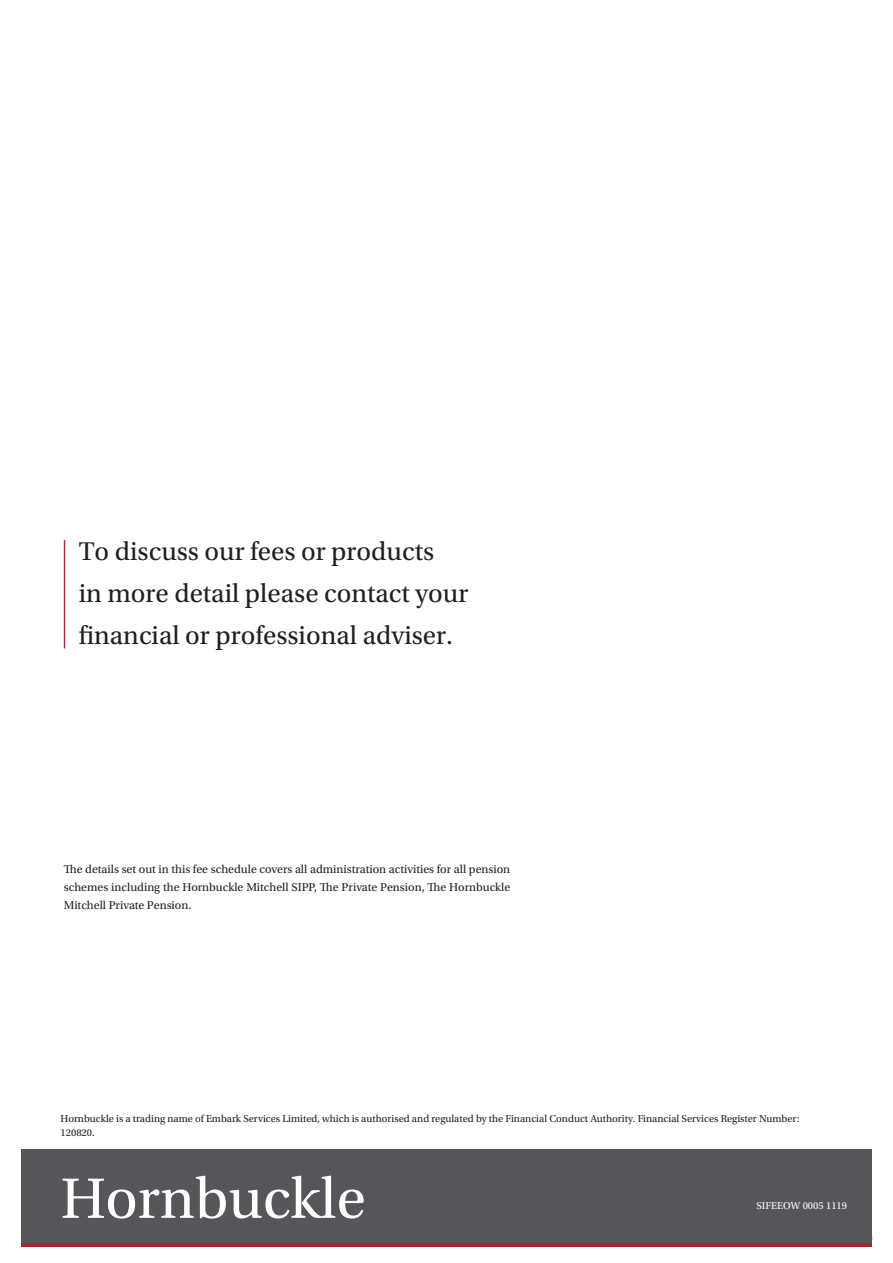
<style>
.page{position:relative;width:893px;height:1263px;background:#fff}
.page>*{position:absolute;margin:0;border:0;box-sizing:border-box;transform-origin:0 0}
.t1{font:60px "Utopia Std";color:#fff}
.t2{font:27px/42px "Utopia Std";color:#231f20}
.Body_copy{font:12px/18px "Utopia Std";color:#231f20;text-align:justify}
.Foot_Notes{font:10.5px/13.5px "Utopia Std";color:#231f20}
.t3{font:10.5px "Utopia Std";color:#fff}
</style>
<div class="page">
<hr style="left:64px;top:540px;width:1px;height:108px;background:#b12a37">
<div style="left:21px;top:1149px;width:851px;height:91px;background:#56555a"></div>
<div style="left:21px;top:1152px;width:851px;height:95px;background:#9a2c31"></div>
<div style="left:21px;top:1152px;width:851px;height:91px;background:#56555a"></div>
<p class="t2" style="left:79px;top:530px;width:391px">To discuss our fees or products<br>in more detail please contact your financial or professional adviser.</p>
<p class="Body_copy" style="left:64px;top:860px;width:448px">The details set out in this fee schedule covers all administration activities for all pension schemes including the Hornbuckle Mitchell SIPP, The Private Pension, The Hornbuckle Mitchell Private Pension.</p>
<p class="Foot_Notes" style="left:61px;top:1112px;width:740px">Hornbuckle is a trading name of Embark Services Limited, which is authorised and regulated by the Financial Conduct Authority. Financial Services Register Number:<br>120820.</p>
<p class="t1" style="left:61px;top:1162px;width:307px">Hornbuckle</p>
<p class="t3" style="left:757px;top:1199px;width:92px">SIFEEOW 0005 1119</p>
</div>
